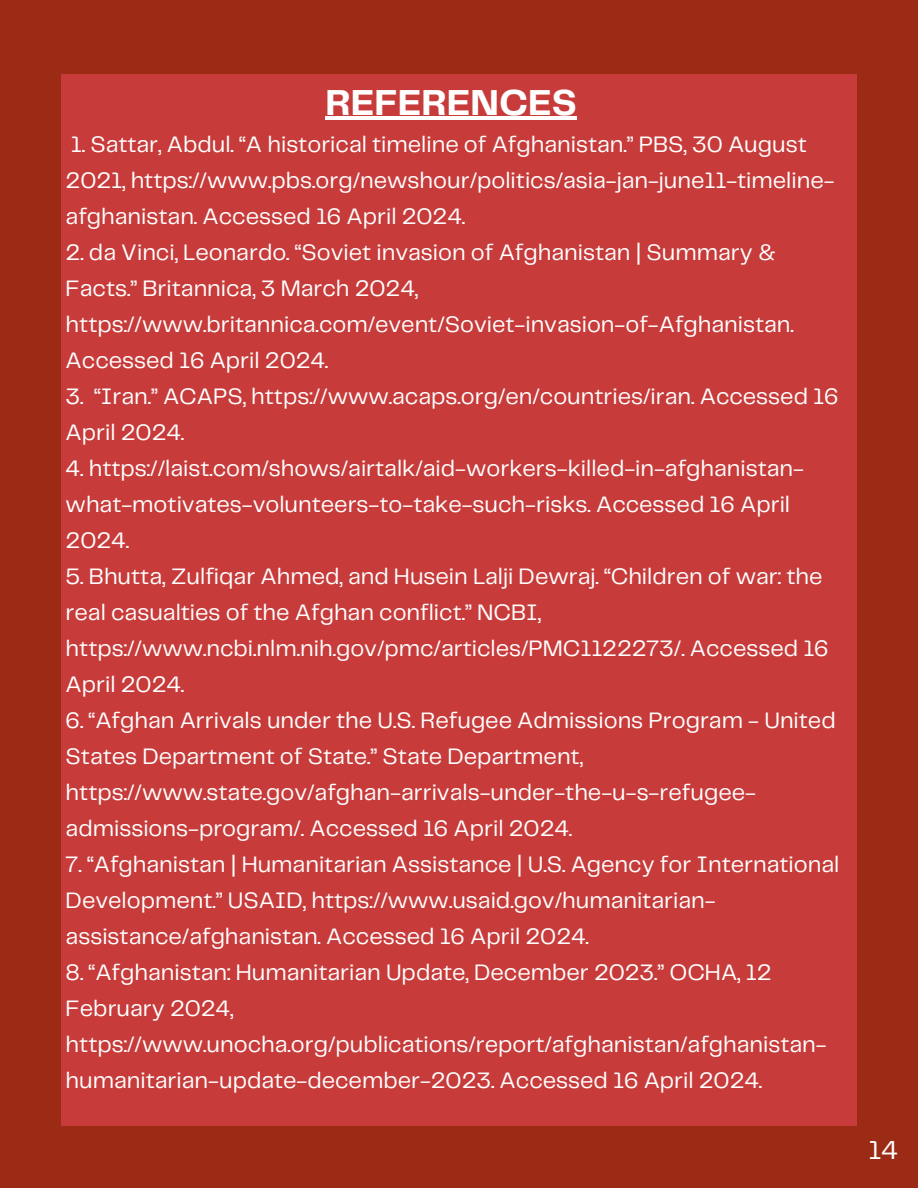
<style>
.page{position:relative;width:918px;height:1188px;background:#c73c3b}
.page>*{position:absolute;margin:0;border:0;box-sizing:border-box;transform-origin:0 0}
.t1{font:700 37.5px "Telegraf";color:#fff}
.t2{font:27px "Telegraf";color:#fff}
.t3{font:23.25px/36px "Telegraf";color:#fff}
</style>
<div class="page">
<div style="left:0;top:0;width:918px;height:73px;background:#9b2b14"></div>
<div style="left:0;top:21px;width:61px;height:1167px;background:#9b2b14"></div>
<div style="left:857px;top:37px;width:61px;height:1151px;background:#9b2b14"></div>
<div style="left:0;top:1126px;width:918px;height:62px;background:#9b2b14"></div>
<hr style="left:326px;top:117px;width:251px;height:3px;background:#fff">
<p class="t1" style="left:326px;top:86px;width:253px">REFERENCES</p>
<p class="t3" style="left:66px;top:128px;width:770px">1. Sattar, Abdul. “A historical timeline of Afghanistan.” PBS, 30 August<br>2021, https://www.pbs.org/newshour/politics/asia-jan-june11-timeline&shy;afghanistan. Accessed 16 April 2024.</p>
<p class="t3" style="left:66px;top:236px;width:730px">2. da Vinci, Leonardo. “Soviet invasion of Afghanistan | Summary &amp; Facts.” Britannica, 3 March 2024, https://www.britannica.com/event/Soviet-invasion-of-Afghanistan.<br>Accessed 16 April 2024.</p>
<p class="t3" style="left:66px;top:380px;width:774px">3. “Iran.” ACAPS, https://www.acaps.org/en/countries/iran. Accessed 16<br>April 2024.</p>
<p class="t3" style="left:66px;top:452px;width:740px">4. https://laist.com/shows/airtalk/aid-workers-killed-in-afghanistan&shy;what-motivates-volunteers-to-take-such-risks. Accessed 16 April<br>2024.</p>
<p class="t3" style="left:66px;top:560px;width:765px">5. Bhutta, Zulfiqar Ahmed, and Husein Lalji Dewraj. “Children of war: the real casualties of the Afghan conflict.” NCBI, https://www.ncbi.nlm.nih.gov/pmc/articles/PMC1122273/. Accessed 16<br>April 2024.</p>
<p class="t3" style="left:66px;top:704px;width:772px">6. “Afghan Arrivals under the U.S. Refugee Admissions Program - United States Department of State.” State Department, https://www.state.gov/afghan-arrivals-under-the-u-s-refugee&shy;admissions-program/. Accessed 16 April 2024.</p>
<p class="t3" style="left:66px;top:848px;width:775px">7. “Afghanistan | Humanitarian Assistance | U.S. Agency for International<br>Development.” USAID, https://www.usaid.gov/humanitarian&shy;assistance/afghanistan. Accessed 16 April 2024.</p>
<p class="t3" style="left:66px;top:956px;width:763px">8. “Afghanistan: Humanitarian Update, December 2023.” OCHA, 12<br>February 2024, https://www.unocha.org/publications/report/afghanistan/afghanistan&shy;humanitarian-update-december-2023. Accessed 16 April 2024.</p>
<p class="t2" style="left:877px;top:1134px;width:19px">5</p>
<h1 class="t2" style="left:868px;top:1139px;width:31px">14</h1>
</div>
